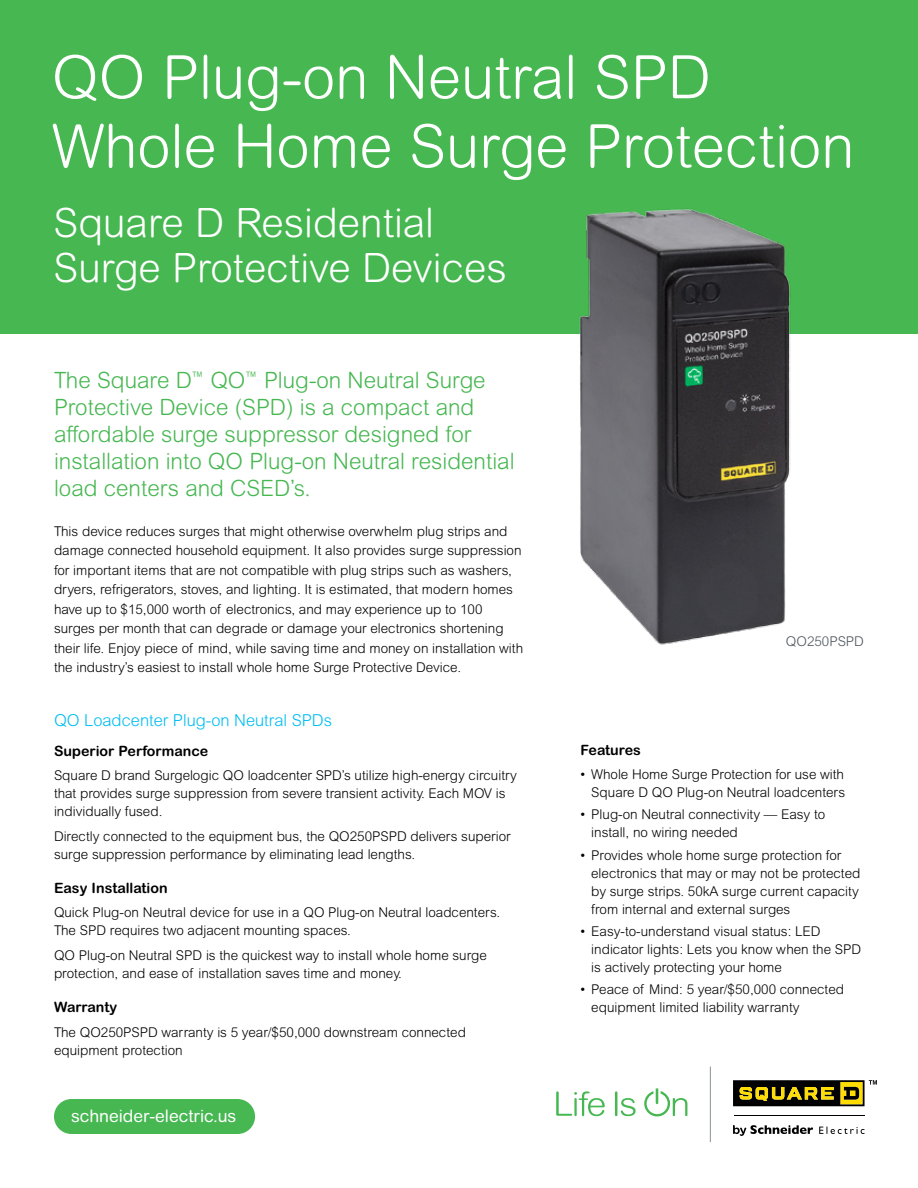
<style>
.page{position:relative;width:918px;height:1188px;background:#fff}
.page>*{position:absolute;margin:0;border:0;box-sizing:border-box;transform-origin:0 0}
.t1{font:300 60px/69px "Arial Rounded MT Pro";color:#fff}
.t2{font:300 40.5px/45px "Arial Rounded MT Pro";color:#fff}
.Body_content{font:300 22.5px/27px "Arial Rounded MT Pro";color:#46b751}
.t3{font:17.25px "Arial Rounded MT Pro";color:#fff}
.t4{font:300 16.5px "Arial Rounded MT Pro";color:#00bdf2}
.Header2{font:700 14.25px "Arial Rounded MT Pro";color:#000}
.Body_content-2{font:300 13.5px/18px "Arial Rounded MT Pro";color:#000}
.t5{font:300 13.5px "Arial Rounded MT Pro";color:#4d555b}
</style>
<div class="page">
<div style="left:0;top:0;width:918px;height:334px;background:#46b751"></div>
<hr style="left:710px;top:1067px;width:1px;height:75px;background:#979fa4">
<svg style="left:556px;top:1091px;width:49px;height:25px"></svg>
<svg style="left:615px;top:1091px;width:21px;height:25px"></svg>
<svg style="left:644px;top:1088px;width:43px;height:28px"></svg>
<hr style="left:734px;top:1115px;width:131px;height:1px;background:#000">
<svg style="left:733px;top:1125px;width:132px;height:11px"></svg>
<svg style="left:733px;top:1080px;width:144px;height:26px;background:#60571c"></svg>
<img style="left:579px;top:209px;width:212px;height:436px">
<div style="left:54px;top:1099px;width:201px;height:35px;background:#46b751;border-radius:17px"></div>
<p class="t1" style="left:52px;top:45px;width:804px">QO Plug-on Neutral SPD<br>Whole Home Surge Protection</p>
<p class="t2" style="left:53px;top:202px;width:455px">Square D Residential<br>Surge Protective Devices</p>
<p class="Body_content" style="left:54px;top:368px;width:462px">The Square D<sup>™</sup> QO<sup>™</sup> Plug-on Neutral Surge Protective Device (SPD) is a compact and affordable surge suppressor designed for installation into QO Plug-on Neutral residential load centers and CSED’s.</p>
<p class="Body_content-2" style="left:54px;top:522px;width:471px;line-height:19.5px">This device reduces surges that might otherwise overwhelm plug strips and damage connected household equipment. It also provides surge suppression for important items that are not compatible with plug strips such as washers, dryers, refrigerators, stoves, and lighting. It is estimated, that modern homes have up to $15,000 worth of electronics, and may experience up to 100 surges per month that can degrade or damage your electronics shortening their life. Enjoy piece of mind, while saving time and money on installation with the industry’s easiest to install whole home Surge Protective Device.</p>
<p class="t4" style="left:54px;top:710px;width:280px">QO Loadcenter Plug-on Neutral SPDs</p>
<p class="Header2" style="left:54px;top:742px;width:156px">Superior Performance</p>
<p class="Body_content-2" style="left:54px;top:767px;width:465px">Square D brand Surgelogic QO loadcenter SPD’s utilize high-energy circuitry that provides surge suppression from severe transient activity. Each MOV is individually fused.</p>
<p class="Body_content-2" style="left:54px;top:828px;width:458px">Directly connected to the equipment bus, the QO250PSPD delivers superior surge suppression performance by eliminating lead lengths.</p>
<p class="Header2" style="left:54px;top:879px;width:115px">Easy Installation</p>
<p class="Body_content-2" style="left:54px;top:904px;width:448px">Quick Plug-on Neutral device for use in a QO Plug-on Neutral loadcenters.<br>The SPD requires two adjacent mounting spaces.</p>
<p class="Body_content-2" style="left:54px;top:947px;width:434px">QO Plug-on Neutral SPD is the quickest way to install whole home surge protection, and ease of installation saves time and money.</p>
<p class="Header2" style="left:54px;top:999px;width:65px">Warranty</p>
<p class="Body_content-2" style="left:54px;top:1023px;width:413px">The QO250PSPD warranty is 5 year/$50,000 downstream connected equipment protection</p>
<p class="t3" style="left:71px;top:1106px;width:167px">schneider-electric.us</p>
<p class="t5" style="left:786px;top:634px;width:80px">QO250PSPD</p>
<p class="Header2" style="left:580px;top:741px;width:62px">Features</p>
<p class="Body_content-2" style="left:580px;top:766px;width:266px;text-align:right">• Whole Home Surge Protection for use with<br>Square D QO Plug-on Neutral loadcenters</p>
<p class="Body_content-2" style="left:591px;top:806px;width:236px;text-indent:-11px">• Plug-on Neutral connectivity — Easy to install, no wiring needed</p>
<p class="Body_content-2" style="left:591px;top:847px;width:271px;text-indent:-11px">• Provides whole home surge protection for electronics that may or may not be protected by surge strips. 50kA surge current capacity from internal and external surges</p>
<p class="Body_content-2" style="left:591px;top:923px;width:271px;text-indent:-11px">• Easy-to-understand visual status: LED indicator lights: Lets you know when the SPD is actively protecting your home</p>
<p class="Body_content-2" style="left:591px;top:981px;width:254px;text-indent:-11px">• Peace of Mind: 5 year/$50,000 connected equipment limited liability warranty</p>
</div>
